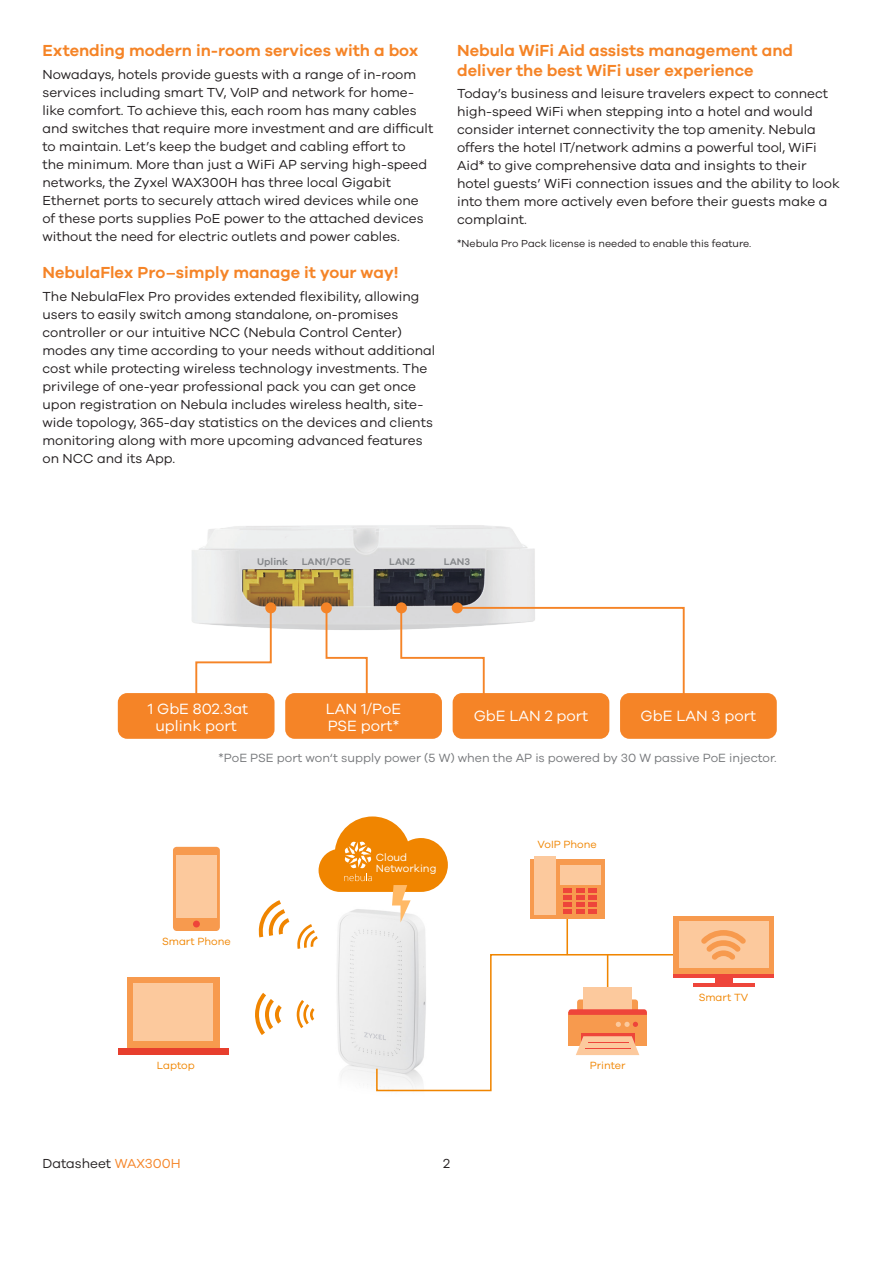
<style>
.page{position:relative;width:893px;height:1263px;background:#fff}
.page>*{position:absolute;margin:0;border:0;box-sizing:border-box;transform-origin:0 0}
.brand_2_0_intro_benefits{font:600 16.5px/19.8px "Galano Grotesque";color:#f58427}
.t1{font:15.3px/16.4px "Galano Grotesque";color:#fff}
.brand_2_0_intro_benefits-2{font:13.5px/18px "Galano Grotesque";color:#231f20}
.t2{font:12.3px "Galano Grotesque";color:#76787b}
.t3{font:10.8px "Galano Grotesque";color:#f08500}
.t4{font:10.8px/11.7px "Galano Grotesque";color:#fff}
.t5{font:10.5px "Galano Grotesque";color:#231f20}
.t6{font:600 9.9px "Galano Grotesque";color:#86888b}
.s1{color:#f58427}
</style>
<div class="page">
<img style="left:192px;top:525px;width:343px;height:214px">
<div style="left:620px;top:693px;width:157px;height:46px;background:#f58427;border-radius:9px"></div>
<div style="left:453px;top:693px;width:156px;height:46px;background:#f58427;border-radius:9px"></div>
<div style="left:285px;top:693px;width:157px;height:46px;background:#f58427;border-radius:9px"></div>
<div style="left:118px;top:693px;width:157px;height:46px;background:#f58427;border-radius:9px"></div>
<div style="left:265px;top:602px;width:11px;height:11px;background:#f58427;border-radius:50%"></div>
<div style="left:321px;top:602px;width:11px;height:11px;background:#f58427;border-radius:50%"></div>
<div style="left:396px;top:602px;width:11px;height:11px;background:#f58427;border-radius:50%"></div>
<svg style="left:452px;top:602px;width:11px;height:11px"></svg>
<svg style="left:194px;top:606px;width:79px;height:91px"></svg>
<svg style="left:325px;top:606px;width:44px;height:88px"></svg>
<svg style="left:399px;top:606px;width:287px;height:95px"></svg>
<svg style="left:259px;top:900px;width:30px;height:37px"></svg>
<svg style="left:255px;top:993px;width:27px;height:42px"></svg>
<div style="left:173px;top:847px;width:47px;height:84px;background:#f79a4e;border-radius:4px"></div>
<div style="left:176px;top:855px;width:41px;height:62px;background:#fcc99d"></div>
<div style="left:193px;top:920px;width:7px;height:7px;background:#ee453a;border-radius:50%"></div>
<div style="left:127px;top:977px;width:93px;height:73px;background:#f79a4e"></div>
<div style="left:134px;top:984px;width:79px;height:57px;background:#fcc99d"></div>
<div style="left:118px;top:1049px;width:110px;height:6px;background:#e73e2d"></div>
<svg style="left:297px;top:816px;width:383px;height:276px"></svg>
<hr style="left:588px;top:1042px;width:40px;height:1px;background:#ee453a">
<hr style="left:585px;top:1048px;width:46px;height:1px;background:#ee453a">
<hr style="left:693px;top:983px;width:61px;height:4px;background:#ee453a">
<div style="left:673px;top:916px;width:101px;height:61px;background:linear-gradient(to right,#ee453a,#ee453a)"></div>
<div style="left:673px;top:916px;width:101px;height:57px;background:#f79a4e"></div>
<div style="left:679px;top:921px;width:89px;height:47px;background:#fcc99d"></div>
<div style="left:715px;top:975px;width:17px;height:10px;background:#ee453a"></div>
<svg style="left:701px;top:930px;width:45px;height:30px"></svg>
<div style="left:530px;top:860px;width:75px;height:59px;background:#f79a4e"></div>
<div style="left:560px;top:865px;width:40px;height:20px;background:#fcc99d"></div>
<div style="left:534px;top:856px;width:21px;height:59px;background:#fcc99d"></div>
<div style="left:564px;top:888px;width:8px;height:5px;background:#ee453a"></div>
<div style="left:576px;top:888px;width:8px;height:5px;background:#ee453a"></div>
<div style="left:588px;top:888px;width:8px;height:5px;background:#ee453a"></div>
<div style="left:564px;top:895px;width:8px;height:5px;background:#ee453a"></div>
<div style="left:576px;top:895px;width:8px;height:5px;background:#ee453a"></div>
<div style="left:588px;top:895px;width:8px;height:5px;background:#ee453a"></div>
<div style="left:564px;top:902px;width:8px;height:5px;background:#ee453a"></div>
<div style="left:576px;top:902px;width:8px;height:5px;background:#ee453a"></div>
<div style="left:588px;top:902px;width:8px;height:5px;background:#ee453a"></div>
<div style="left:564px;top:909px;width:8px;height:5px;background:#ee453a"></div>
<div style="left:576px;top:909px;width:8px;height:5px;background:#ee453a"></div>
<div style="left:588px;top:909px;width:8px;height:5px;background:#ee453a"></div>
<p class="brand_2_0_intro_benefits" style="left:43px;top:40px;width:378px">Extending modern in-room services with a box</p>
<p class="brand_2_0_intro_benefits-2" style="left:43px;top:65px;width:392px">Nowadays, hotels provide guests with a range of in-room services including smart TV, VoIP and network for home&shy;like comfort. To achieve this, each room has many cables and switches that require more investment and are difficult to maintain. Let’s keep the budget and cabling effort to<br>the minimum. More than just a WiFi AP serving high-speed networks, the Zyxel WAX300H has three local Gigabit Ethernet ports to securely attach wired devices while one of these ports supplies PoE power to the attached devices without the need for electric outlets and power cables.</p>
<p class="brand_2_0_intro_benefits" style="left:43px;top:262px;width:357px">NebulaFlex Pro–simply manage it your way!</p>
<p class="brand_2_0_intro_benefits-2" style="left:43px;top:287px;width:394px">The NebulaFlex Pro provides extended flexibility, allowing users to easily switch among standalone, on-promises controller or our intuitive NCC (Nebula Control Center) modes any time according to your needs without additional cost while protecting wireless technology investments. The privilege of one-year professional pack you can get once upon registration on Nebula includes wireless health, site&shy;wide topology, 365-day statistics on the devices and clients monitoring along with more upcoming advanced features on NCC and its App.</p>
<p class="brand_2_0_intro_benefits" style="left:457px;top:40px;width:338px">Nebula WiFi Aid assists management and deliver the best WiFi user experience</p>
<p class="brand_2_0_intro_benefits-2" style="left:457px;top:84px;width:384px">Today’s business and leisure travelers expect to connect high-speed WiFi when stepping into a hotel and would consider internet connectivity the top amenity. Nebula offers the hotel IT/network admins a powerful tool, WiFi Aid* to give comprehensive data and insights to their hotel guests’ WiFi connection issues and the ability to look into them more actively even before their guests make a complaint.</p>
<p class="t5" style="left:457px;top:237px;width:296px">*Nebula Pro Pack license is needed to enable this feature.</p>
<p class="t6" style="left:257px;top:555px;width:33px">Uplink</p>
<p class="t6" style="left:302px;top:555px;width:51px">LAN1/POE</p>
<p class="t6" style="left:389px;top:555px;width:27px">LAN2</p>
<p class="t6" style="left:444px;top:555px;width:28px">LAN3</p>
<p class="t1" style="left:326px;top:700px;width:77px">LAN 1/PoE<br>PSE port*</p>
<p class="t1" style="left:148px;top:700px;width:102px;text-align:center">1 GbE 802.3at uplink port</p>
<p class="t1" style="left:641px;top:707px;width:117px">GbE LAN 3 port</p>
<p class="t2" style="left:219px;top:751px;width:560px">*PoE PSE port won‘t supply power (5 W) when the AP is powered by 30 W passive PoE injector.</p>
<p class="t1" style="left:474px;top:707px;width:116px">GbE LAN 2 port</p>
<p class="t3" style="left:162px;top:935px;width:70px">Smart Phone</p>
<p class="t3" style="left:157px;top:1059px;width:39px">Laptop</p>
<p class="t4" style="left:376px;top:851px;width:62px">Cloud<br>Networking</p>
<p class="brand_2_0_intro_benefits-2" style="left:43px;top:1154px;width:140px">Datasheet <span class="s1">WAX300H</span></p>
<p class="brand_2_0_intro_benefits-2" style="left:443px;top:1154px;width:8px">2</p>
<p class="t3" style="left:538px;top:838px;width:61px">VoIP Phone</p>
<p class="t3" style="left:590px;top:1059px;width:37px">Printer</p>
<p class="t3" style="left:699px;top:991px;width:51px">Smart TV</p>
</div>
